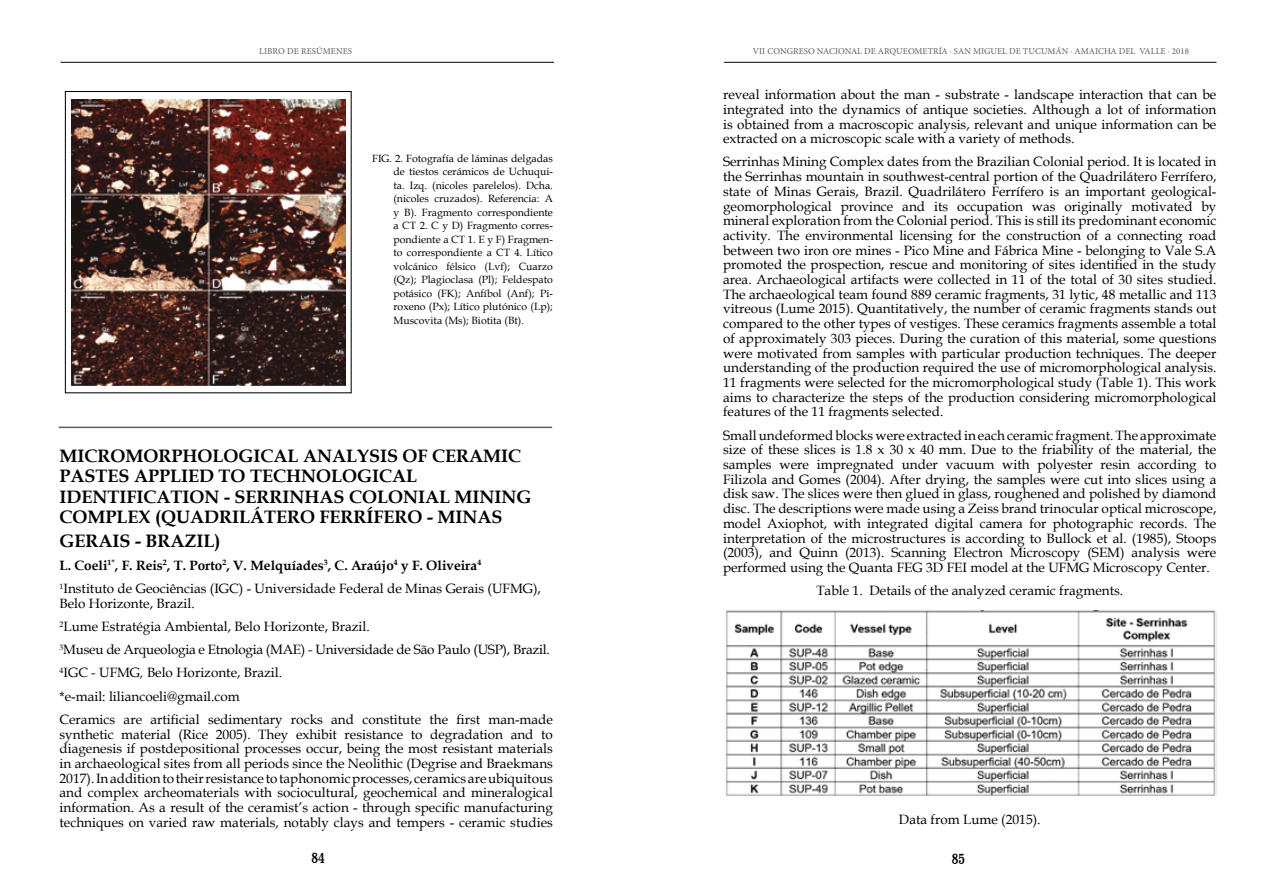
<style>
.page{position:relative;width:1276px;height:893px;background:#fff}
.page>*{position:absolute;margin:0;border:0;box-sizing:border-box;transform-origin:0 0}
.t1{font:700 18px/20.5px "Book Antiqua";color:#000}
.t2{font:condensed 15px "Clarendon BT";color:#000}
.t3{font:13.5px/14.7px "Book Antiqua";color:#000;text-align:justify}
.t4{font:10.5px/13.5px "Book Antiqua";color:#000;text-align:justify}
.t5{font:9px "Minion Pro";color:#5f5e5e}
.s1{font-weight:700}
.s2{font-style:italic}
</style>
<div class="page">
<hr style="left:61px;top:62px;width:493px;height:1px;background:#000">
<hr style="left:724px;top:62px;width:492px;height:1px;background:#000">
<div style="left:65px;top:91px;width:287px;height:302px;border:1px solid #000"></div>
<img style="left:72px;top:100px;width:273px;height:285px">
<hr style="left:59px;top:427px;width:493px;height:1px;background:#5f5e5e">
<img style="left:726px;top:610px;width:490px;height:185px">
<p class="t5" style="left:259px;top:45px;width:95px">LIBRO DE RESÚMENES</p>
<p class="t5" style="left:753px;top:45px;width:438px">VII CONGRESO NACIONAL DE ARQUEOMETRÍA · SAN MIGUEL DE TUCUMÁN · AMAICHA DEL VALLE · 2018</p>
<p class="t4" style="left:393px;top:151px;width:161px;text-indent:-21px">FIG. 2. Fotografía de láminas delgadas de tiestos cerámicos de Uchuqui&shy;ta. Izq. (nicoles parelelos). Dcha. (nicoles cruzados). Referencia: A y B). Fragmento correspondiente a CT 2. C y D) Fragmento corres&shy;pondiente a CT 1. E y F) Fragmen&shy;to correspondiente a CT 4. Lítico volcánico félsico (Lvf); Cuarzo (Qz); Plagioclasa (Pl); Feldespato potásico (FK); Anfíbol (Anf); Pi&shy;roxeno (Px); Lítico plutónico (Lp); Muscovita (Ms); Biotita (Bt).</p>
<h1 class="t1" style="left:60px;top:445px;width:473px">MICROMORPHOLOGICAL ANALYSIS OF CERAMIC PASTES APPLIED TO TECHNOLOGICAL IDENTIFICATION - SERRINHAS COLONIAL MINING COMPLEX (QUADRILÁTERO FERRÍFERO - MINAS</h1>
<h1 class="t1" style="left:60px;top:530px;width:162px">GERAIS - BRAZIL)</h1>
<p class="t3" style="left:60px;top:553px;width:483px;line-height:23.2px"><span class="s1">L. Coeli</span><sup>1*</sup><span class="s1">, F. Reis</span><sup>2</sup><span class="s1">, T. Porto</span><sup>2</sup><span class="s1">, V. Melquíades</span><sup>3</sup><span class="s1">, C. Araújo</span><sup>4</sup> <span class="s1">y F. Oliveira</span><sup>4<br></sup><sup>1</sup>Instituto de Geociências (IGC) - Universidade Federal de Minas Gerais (UFMG),</p>
<p class="t3" style="left:60px;top:591px;width:495px;line-height:23.2px;text-align:left">Belo Horizonte, Brazil.<br><sup>2</sup>Lume Estratégia Ambiental, Belo Horizonte, Brazil.<br><sup>3</sup>Museu de Arqueologia e Etnologia (MAE) <span class="s2">-</span> Universidade de São Paulo (USP), Brazil.<br><sup>4</sup>IGC <span class="s2">-</span> UFMG<span class="s2">,</span> Belo Horizonte, Brazil.<br>*e-mail: liliancoeli@gmail.com<br>Ceramics are artificial sedimentary rocks and constitute the first man-made</p>
<p class="t3" style="left:60px;top:726px;width:495px">synthetic material (Rice 2005). They exhibit resistance to degradation and to diagenesis if postdepositional processes occur, being the most resistant materials in archaeological sites from all periods since the Neolithic (Degrise and Braekmans 2017). In addition to their resistance to taphonomic processes, ceramics are ubiquitous and complex archeomaterials with sociocultural, geochemical and mineralogical information. As a result of the ceramist’s action - through specific manufacturing techniques on varied raw materials, notably clays and tempers - ceramic studies</p>
<p class="t3" style="left:723px;top:87px;width:495px">reveal information about the man - substrate - landscape interaction that can be integrated into the dynamics of antique societies. Although a lot of information is obtained from a macroscopic analysis, relevant and unique information can be extracted on a microscopic scale with a variety of methods.</p>
<p class="t3" style="left:723px;top:154px;width:495px">Serrinhas Mining Complex dates from the Brazilian Colonial period. It is located in the Serrinhas mountain in southwest-central portion of the Quadrilátero Ferrífero, state of Minas Gerais, Brazil. Quadrilátero Ferrífero is an important geological&shy;geomorphological province and its occupation was originally motivated by mineral exploration from the Colonial period. This is still its predominant economic activity. The environmental licensing for the construction of a connecting road between two iron ore mines - Pico Mine and Fábrica Mine - belonging to Vale S.A promoted the prospection, rescue and monitoring of sites identified in the study area. Archaeological artifacts were collected in 11 of the total of 30 sites studied.<br>The archaeological team found 889 ceramic fragments, 31 lytic, 48 metallic and 113 vitreous (Lume 2015). Quantitatively, the number of ceramic fragments stands out compared to the other types of vestiges. These ceramics fragments assemble a total of approximately 303 pieces. During the curation of this material, some questions were motivated from samples with particular production techniques. The deeper understanding of the production required the use of micromorphological analysis.<br>11 fragments were selected for the micromorphological study (Table 1). This work aims to characterize the steps of the production considering micromorphological features of the 11 fragments selected.</p>
<p class="t3" style="left:723px;top:427px;width:495px">Small undeformed blocks were extracted in each ceramic fragment. The approximate size of these slices is 1.8 x 30 x 40 mm. Due to the friability of the material, the samples were impregnated under vacuum with polyester resin according to Filizola and Gomes (2004). After drying, the samples were cut into slices using a disk saw. The slices were then glued in glass, roughened and polished by diamond disc. The descriptions were made using a Zeiss brand trinocular optical microscope, model Axiophot, with integrated digital camera for photographic records. The interpretation of the microstructures is according to Bullock et al. (1985), Stoops (2003), and Quinn (2013). Scanning Electron Microscopy (SEM) analysis were performed using the Quanta FEG 3D FEI model at the UFMG Microscopy Center.</p>
<p class="t3" style="left:816px;top:583px;width:308px">Table 1. Details of the analyzed ceramic fragments.</p>
<p class="t3" style="left:899px;top:812px;width:143px">Data from Lume (2015).</p>
<p class="t2" style="left:311px;top:849px;width:15px">84</p>
<p class="t2" style="left:952px;top:849px;width:15px">85</p>
</div>
